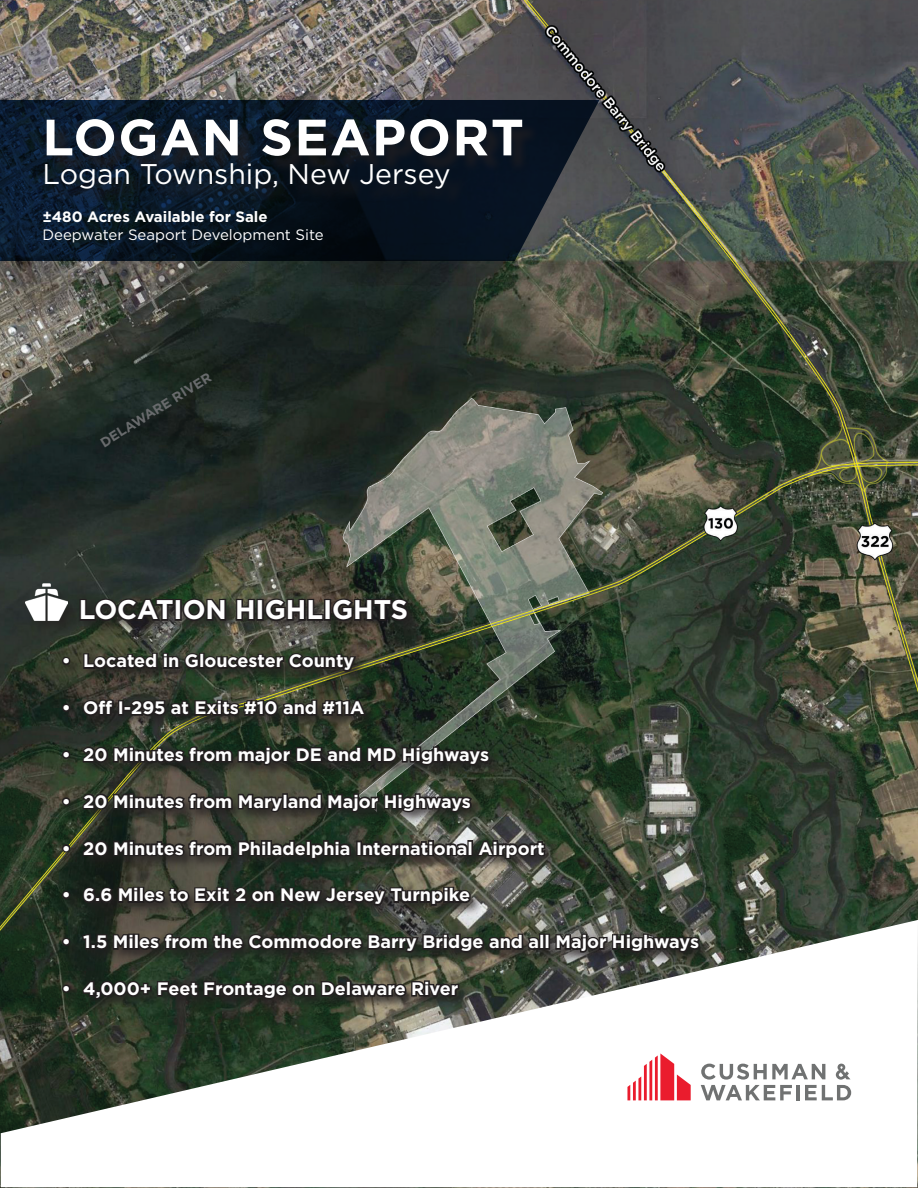
<style>
.page{position:relative;width:918px;height:1188px;background:#fff}
.page>*{position:absolute;margin:0;border:0;box-sizing:border-box;transform-origin:0 0}
.cwDOC_TITLE_1{font:700 51px "Gotham";letter-spacing:.03em;color:#fff}
.cwDOC_TITLE_2{font:28.5px "Gotham";color:#fff}
.cwBODY{font:700 27px "Gotham";color:#fff}
.t1{font:700 18px "Gotham";color:#fff}
.cwDOC_TITLE_4{font:15px "Gotham";color:#fff}
.cwDOC_TITLE_3{font:700 15px "Gotham";color:#fff}
.cwBODY-2{font:700 13.5px "Gotham";color:#696b6d}
</style>
<div class="page">
<img style="left:0;top:0;width:918px;height:1188px">
<svg style="left:0;top:100px;width:599px;height:161px;background:#111d29"></svg>
<div style="left:49px;top:121px;width:492px;height:53px;background:#231f20;opacity:.75"></div>
<div style="left:48px;top:166px;width:420px;height:41px;background:#231f20;opacity:.75"></div>
<div style="left:24px;top:582px;width:690px;height:431px;background:#231f20;opacity:.75"></div>
<img style="left:25px;top:581px;width:43px;height:42px">
<svg style="left:78px;top:597px;width:150px;height:26px;background:#292a26"></svg>
<svg style="left:234px;top:597px;width:22px;height:25px"></svg>
<div style="left:257px;top:599px;width:7px;height:22px;border:3px solid #231f20"></div>
<svg style="left:263px;top:597px;width:62px;height:26px;background:#33312d"></svg>
<div style="left:324px;top:599px;width:7px;height:22px;border:3px solid #231f20"></div>
<svg style="left:331px;top:597px;width:79px;height:26px;background:#272522"></svg>
<div style="left:62px;top:657px;width:8px;height:8px;border:3px solid #231f20;border-radius:3px"></div>
<svg style="left:82px;top:651px;width:276px;height:24px;background:#2c2d26"></svg>
<div style="left:62px;top:704px;width:8px;height:8px;border:3px solid #231f20;border-radius:3px"></div>
<svg style="left:81px;top:698px;width:34px;height:19px"></svg>
<div style="left:118px;top:700px;width:6px;height:16px;border:3px solid #231f20"></div>
<div style="left:123px;top:706px;width:9px;height:6px;border:3px solid #231f20"></div>
<svg style="left:127px;top:697px;width:242px;height:21px;background:#2b2c25"></svg>
<div style="left:62px;top:751px;width:8px;height:8px;border:3px solid #231f20;border-radius:3px"></div>
<svg style="left:79px;top:743px;width:413px;height:25px;background:#252923"></svg>
<div style="left:62px;top:797px;width:8px;height:9px;border:3px solid #231f20;border-radius:3px"></div>
<svg style="left:79px;top:790px;width:395px;height:25px;background:#30302a"></svg>
<div style="left:62px;top:844px;width:8px;height:9px;border:3px solid #231f20;border-radius:3px"></div>
<svg style="left:79px;top:836px;width:274px;height:26px;background:#2a2b26"></svg>
<div style="left:356px;top:841px;width:6px;height:15px;border:3px solid #231f20"></div>
<svg style="left:360px;top:840px;width:109px;height:22px;background:#302f2b"></svg>
<div style="left:467px;top:840px;width:6px;height:16px;border:3px solid #231f20"></div>
<svg style="left:475px;top:837px;width:72px;height:25px;background:#373633"></svg>
<div style="left:62px;top:891px;width:8px;height:8px;border:3px solid #231f20;border-radius:3px"></div>
<svg style="left:81px;top:883px;width:392px;height:26px;background:#2d2d28"></svg>
<svg style="left:1px;top:920px;width:917px;height:267px"></svg>
<svg style="left:627px;top:1053px;width:64px;height:47px"></svg>
<svg style="left:701px;top:1064px;width:150px;height:36px"></svg>
<p class="cwDOC_TITLE_1" style="left:42px;top:104px;width:483px">LOGAN SEAPORT</p>
<p class="cwDOC_TITLE_2" style="left:42px;top:156px;width:410px">Logan Township, New Jersey</p>
<p class="cwDOC_TITLE_4" style="left:42px;top:225px;width:283px">Deepwater Seaport Development Site</p>
<p class="cwDOC_TITLE_3" style="left:42px;top:207px;width:227px">±480 Acres Available for Sale</p>
<p class="cwBODY-2" style="left:97px;top:436px;width:130px;rotate:-32deg">DELAWARE RIVER</p>
<p class="cwBODY" style="left:79px;top:592px;width:331px">LOCATION HIGHLIGHTS</p>
<p class="t1" style="left:62px;top:649px;width:294px">• Located in Gloucester County</p>
<p class="t1" style="left:62px;top:696px;width:304px">• Off I-295 at Exits #10 and #11A</p>
<p class="t1" style="left:62px;top:743px;width:429px">• 20 Minutes from major DE and MD Highways</p>
<p class="t1" style="left:62px;top:790px;width:411px">• 20 Minutes from Maryland Major Highways</p>
<p class="t1" style="left:62px;top:836px;width:484px">• 20 Minutes from Philadelphia International Airport</p>
<p class="t1" style="left:62px;top:883px;width:410px">• 6.6 Miles to Exit 2 on New Jersey Turnpike</p>
<p class="t1" style="left:62px;top:930px;width:639px">• 1.5 Miles from the Commodore Barry Bridge and all Major Highways</p>
<p class="t1" style="left:62px;top:977px;width:398px">• 4,000+ Feet Frontage on Delaware River</p>
</div>
